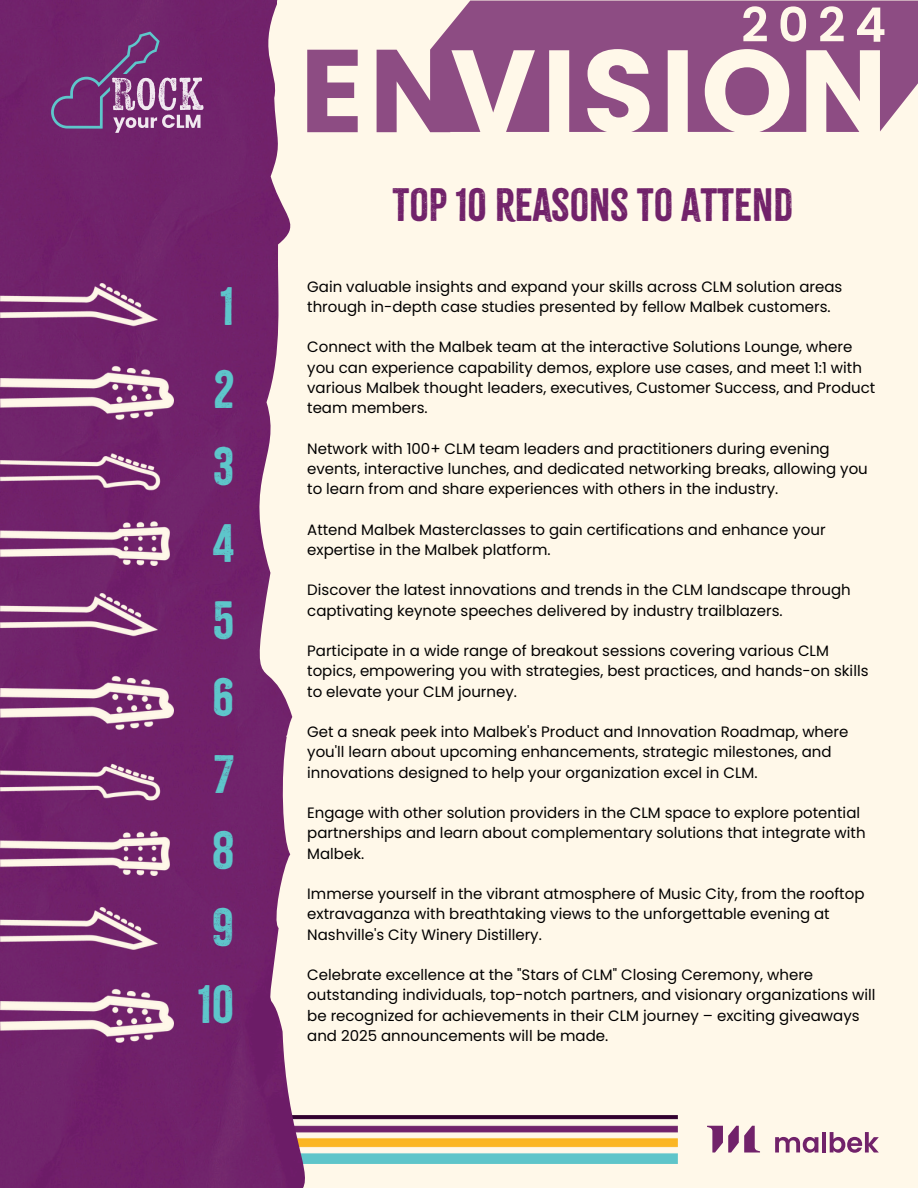
<style>
.page{position:relative;width:918px;height:1188px;background:#fff8e9}
.page>*{position:absolute;margin:0;border:0;box-sizing:border-box;transform-origin:0 0}
.t1{font:47.4px "Citrus Gothic";color:#5ec6cb}
.t2{font:41.1px "Citrus Gothic";color:#71226a}
.t3{font:15px/20.2px "Poppins";color:#000}
</style>
<div class="page">
<svg style="left:377px;top:1px;width:541px;height:131px;fill:#8d4c83"></svg>
<div style="left:725px;top:67px;width:44px;height:48px;background:#8d4c83;border-radius:50%"></div>
<div style="left:787px;top:13px;width:13px;height:22px;background:#8d4c83;border-radius:50%"></div>
<svg style="left:864px;top:15px;width:10px;height:14px"></svg>
<img style="left:361px;top:1115px;width:317px;height:48px">
<img style="left:0;top:0;width:361px;height:1188px">
<svg style="left:707px;top:1126px;width:53px;height:27px"></svg>
<svg style="left:775px;top:1137px;width:43px;height:16px"></svg>
<hr style="left:822px;top:1132px;width:4px;height:21px;background:#71226a">
<svg style="left:830px;top:1132px;width:49px;height:21px"></svg>
<svg style="left:51px;top:32px;width:153px;height:101px;background:#7f4380"></svg>
<img style="left:0;top:284px;width:174px;height:46px">
<img style="left:0;top:361px;width:174px;height:64px">
<img style="left:0;top:447px;width:174px;height:48px">
<img style="left:0;top:516px;width:174px;height:49px">
<img style="left:0;top:594px;width:174px;height:46px">
<img style="left:0;top:671px;width:174px;height:65px">
<img style="left:0;top:757px;width:174px;height:49px">
<img style="left:0;top:827px;width:174px;height:49px">
<img style="left:0;top:907px;width:174px;height:46px">
<img style="left:0;top:985px;width:174px;height:64px">
<p class="t1" style="left:221px;top:276px;width:15px">1</p>
<p class="t1" style="left:214px;top:359px;width:22px">2</p>
<p class="t1" style="left:213px;top:436px;width:22px">3</p>
<p class="t1" style="left:213px;top:513px;width:23px">4</p>
<p class="t1" style="left:213px;top:590px;width:23px">5</p>
<p class="t1" style="left:212px;top:667px;width:24px">6</p>
<p class="t1" style="left:214px;top:743px;width:22px">7</p>
<p class="t1" style="left:212px;top:820px;width:24px">8</p>
<p class="t1" style="left:212px;top:897px;width:24px">9</p>
<p class="t1" style="left:198px;top:974px;width:38px">10</p>
<p class="t2" style="left:392px;top:178px;width:402px">TOP 10 REASONS TO ATTEND</p>
<p class="t3" style="left:307px;top:276px;width:537px">Gain valuable insights and expand your skills across CLM solution areas through in-depth case studies presented by fellow Malbek customers.</p>
<p class="t3" style="left:307px;top:337px;width:570px">Connect with the Malbek team at the interactive Solutions Lounge, where you can experience capability demos, explore use cases, and meet 1:1 with various Malbek thought leaders, executives, Customer Success, and Product team members.</p>
<p class="t3" style="left:307px;top:438px;width:562px">Network with 100+ CLM team leaders and practitioners during evening events, interactive lunches, and dedicated networking breaks, allowing you to learn from and share experiences with others in the industry.</p>
<p class="t3" style="left:307px;top:519px;width:520px">Attend Malbek Masterclasses to gain certifications and enhance your expertise in the Malbek platform.</p>
<p class="t3" style="left:307px;top:580px;width:545px">Discover the latest innovations and trends in the CLM landscape through captivating keynote speeches delivered by industry trailblazers.</p>
<p class="t3" style="left:307px;top:641px;width:563px">Participate in a wide range of breakout sessions covering various CLM topics, empowering you with strategies, best practices, and hands-on skills to elevate your CLM journey.</p>
<p class="t3" style="left:307px;top:722px;width:543px">Get a sneak peek into Malbek's Product and Innovation Roadmap, where you'll learn about upcoming enhancements, strategic milestones, and innovations designed to help your organization excel in CLM.</p>
<p class="t3" style="left:307px;top:803px;width:560px">Engage with other solution providers in the CLM space to explore potential partnerships and learn about complementary solutions that integrate with<br>Malbek.</p>
<p class="t3" style="left:307px;top:884px;width:559px">Immerse yourself in the vibrant atmosphere of Music City, from the rooftop extravaganza with breathtaking views to the unforgettable evening at<br>Nashville's City Winery Distillery.</p>
<p class="t3" style="left:307px;top:965px;width:570px">Celebrate excellence at the "Stars of CLM" Closing Ceremony, where outstanding individuals, top-notch partners, and visionary organizations will be recognized for achievements in their CLM journey – exciting giveaways and 2025 announcements will be made.</p>
</div>
